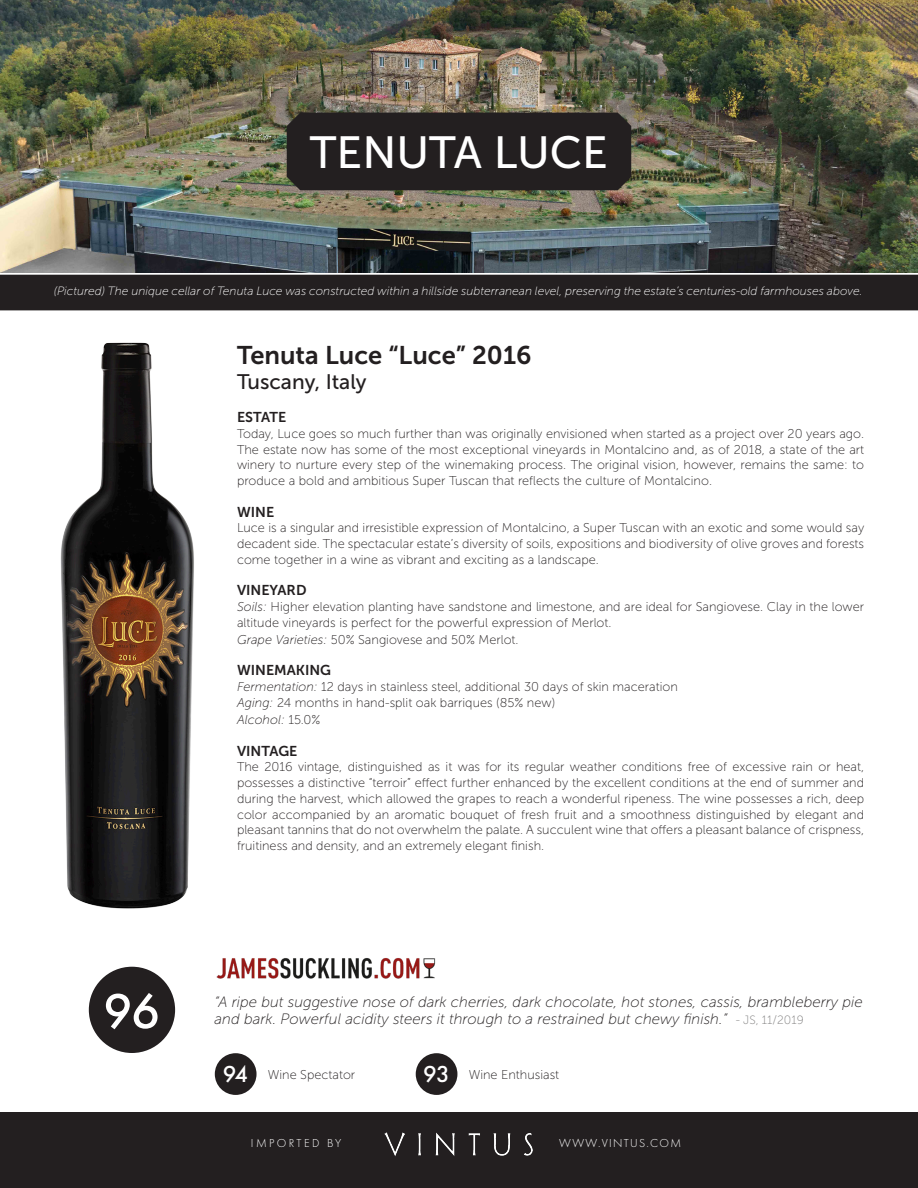
<style>
.page{position:relative;width:918px;height:1188px;background:#fff}
.page>*{position:absolute;margin:0;border:0;box-sizing:border-box;transform-origin:0 0}
.t1{font:500 51px "Futura PT";color:#fff}
.t2{font:45px "Museo Sans 500";color:#fff}
.t3{font:25.5px "Museo Sans 700";color:#231f20}
.t4{font:500 24px "Futura PT";color:#fff}
.t5{font:21px "Museo Sans 500";color:#231f20}
.t6{font:italic 15px "Museo Sans 100";color:#231f20}
.t7{font:14.25px "Museo Sans 700";color:#231f20}
.t8{font:12.75px/15.8px "Museo Sans 100";color:#231f20;text-align:justify}
.t9{font:italic 12.75px "Museo Sans 100";color:#231f20}
.t10{font:italic 12px "Museo Sans 100";color:#fff}
.t11{font:300 12px "Futura PT";letter-spacing:.11em;color:#fff}
.t12{font:300 12px "Futura PT";letter-spacing:.2em;color:#fff}
.s1{font-style:italic}
.s2{font-style:normal}
.s3{font-style:normal;font-size:12px;color:#7f7e7e}
</style>
<div class="page">
<div style="left:89px;top:967px;width:86px;height:86px;background:#231f20;border-radius:50%"></div>
<div style="left:416px;top:1053px;width:41px;height:42px;background:#231f20;border-radius:50%"></div>
<div style="left:215px;top:1053px;width:42px;height:42px;background:#231f20;border-radius:50%"></div>
<img style="left:216px;top:958px;width:220px;height:21px">
<img style="left:60px;top:342px;width:134px;height:567px">
<img style="left:1px;top:0;width:917px;height:272px">
<div style="left:1px;top:275px;width:916px;height:35px;background:#231f20"></div>
<div style="left:287px;top:113px;width:344px;height:77px;background:#231f20"></div>
<div style="left:0;top:1112px;width:918px;height:76px;background:#231f20"></div>
<img style="left:384px;top:1133px;width:148px;height:24px">
<p class="t2" style="left:310px;top:128px;width:300px">TENUTA LUCE</p>
<p class="t10" style="left:54px;top:285px;width:810px">(Pictured) The unique cellar of Tenuta Luce was constructed within a hillside subterranean level, preserving the estate’s centuries-old farmhouses above.</p>
<p class="t3" style="left:237px;top:341px;width:296px">Tenuta Luce “Luce” 2016</p>
<p class="t5" style="left:237px;top:371px;width:131px">Tuscany, Italy</p>
<p class="t7" style="left:237px;top:409px;width:51px">ESTATE</p>
<p class="t8" style="left:237px;top:426px;width:629px">Today, Luce goes so much further than was originally envisioned when started as a project over 20 years ago.<br>The estate now has some of the most exceptional vineyards in Montalcino and, as of 2018, a state of the art winery to nurture every step of the winemaking process. The original vision, however, remains the same: to produce a bold and ambitious Super Tuscan that reflects the culture of Montalcino.</p>
<p class="t7" style="left:237px;top:504px;width:39px">WINE</p>
<p class="t8" style="left:237px;top:520px;width:629px">Luce is a singular and irresistible expression of Montalcino, a Super Tuscan with an exotic and some would say decadent side. The spectacular estate’s diversity of soils, expositions and biodiversity of olive groves and forests come together in a wine as vibrant and exciting as a landscape.</p>
<p class="t7" style="left:237px;top:582px;width:71px">VINEYARD</p>
<p class="t8" style="left:237px;top:599px;width:629px"><span class="s1">Soils:</span> Higher elevation planting have sandstone and limestone, and are ideal for Sangiovese. Clay in the lower altitude vineyards is perfect for the powerful expression of Merlot.</p>
<p class="t8" style="left:237px;top:632px;width:283px"><span class="s1">Grape Varieties:</span> 50% Sangiovese and 50% Merlot.</p>
<p class="t7" style="left:237px;top:663px;width:96px">WINEMAKING</p>
<p class="t8" style="left:237px;top:679px;width:442px"><span class="s1">Fermentation:</span> 12 days in stainless steel, additional 30 days of skin maceration</p>
<p class="t8" style="left:237px;top:695px;width:320px"><span class="s1">Aging:</span> 24 months in hand-split oak barriques (85% new)</p>
<p class="t9" style="left:237px;top:713px;width:85px">Alcohol: <span class="s2">15.0%</span></p>
<p class="t7" style="left:237px;top:743px;width:62px">VINTAGE</p>
<p class="t8" style="left:237px;top:759px;width:629px">The 2016 vintage, distinguished as it was for its regular weather conditions free of excessive rain or heat, possesses a distinctive “terroir” effect further enhanced by the excellent conditions at the end of summer and during the harvest, which allowed the grapes to reach a wonderful ripeness. The wine possesses a rich, deep color accompanied by an aromatic bouquet of fresh fruit and a smoothness distinguished by elegant and pleasant tannins that do not overwhelm the palate. A succulent wine that offers a pleasant balance of crispness, fruitiness and density, and an extremely elegant finish.</p>
<p class="t1" style="left:103px;top:980px;width:58px">96</p>
<p class="t6" style="left:215px;top:994px;width:650px">“A ripe but suggestive nose of dark cherries, dark chocolate, hot stones, cassis, brambleberry pie</p>
<p class="t6" style="left:215px;top:1011px;width:591px">and bark. Powerful acidity steers it through to a restrained but chewy finish.” <span class="s3">- JS, 11/2019</span></p>
<p class="t4" style="left:223px;top:1060px;width:27px">94</p>
<p class="t8" style="left:268px;top:1067px;width:89px">Wine Spectator</p>
<p class="t4" style="left:423px;top:1060px;width:28px">93</p>
<p class="t8" style="left:469px;top:1067px;width:92px">Wine Enthusiast</p>
<p class="t12" style="left:251px;top:1137px;width:92px">IMPORTED BY</p>
<p class="t11" style="left:559px;top:1137px;width:123px">WWW.VINTUS.COM</p>
</div>
